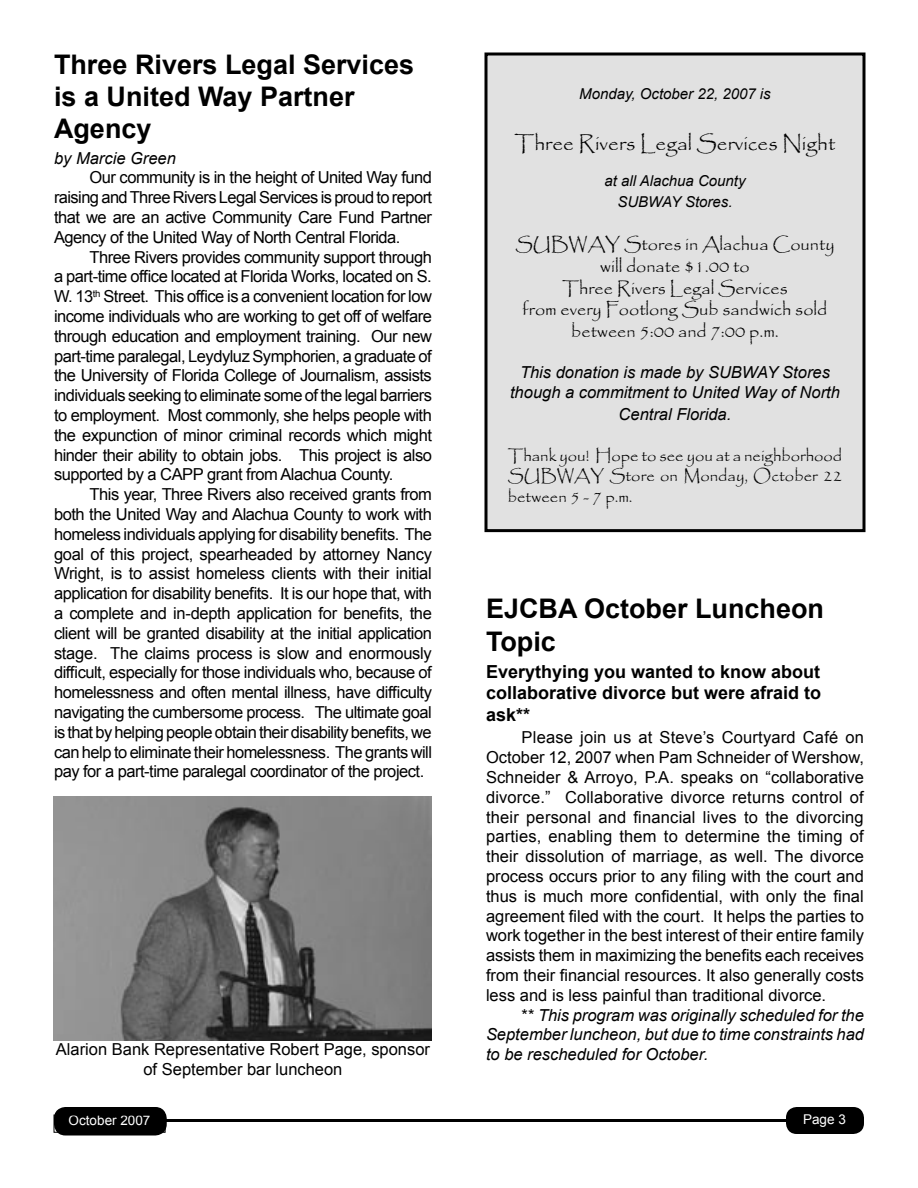
<style>
.page{position:relative;width:918px;height:1188px;background:#fff}
.page>*{position:absolute;margin:0;border:0;box-sizing:border-box;transform-origin:0 0}
.Subhead_1{font:700 27px/32.4px "Arial";color:#000}
.t1{font:21px "Papyrus";color:#000}
.t2{font:18px/21.6px "Papyrus";color:#000;text-align:center}
.Subhead_2{font:700 18px/21.6px "Arial";color:#000;text-align:justify}
.Body_text{font:16.5px/19.8px "Arial";letter-spacing:-.03em;color:#000;text-align:justify}
.Body_text-2{font:italic 16.5px/19.8px "Arial";color:#000;text-align:center}
.t3{font:16.5px/19.8px "Papyrus";color:#000}
.Body_text-3{font:16.5px "Arial";color:#000}
.by_line{font:italic 16.5px "Arial";color:#000}
.t4{font:italic 15px "Arial";color:#000}
.t5{font:13.5px "Arial";color:#fff}
.s1{font-style:normal}
</style>
<div class="page">
<div style="left:53px;top:1107px;width:114px;height:28px;background:#000"></div>
<div style="left:786px;top:1107px;width:78px;height:27px;background:#000"></div>
<hr style="left:81px;top:1119px;width:736px;height:3px;background:#000">
<div style="left:54px;top:1115px;width:111px;height:17px;border:1px solid #000"></div>
<div style="left:486px;top:54px;width:378px;height:477px;background:#e1e1e1"></div>
<div style="left:484px;top:52px;width:382px;height:480px;border:3px solid #000"></div>
<img style="left:54px;top:796px;width:378px;height:244px">
<p class="Subhead_1" style="left:54px;top:49px;width:362px">Three Rivers Legal Services is a United Way Partner<br>Agency</p>
<p class="by_line" style="left:54px;top:147px;width:123px">by Marcie Green</p>
<p class="Body_text" style="left:54px;top:168px;width:380px;text-indent:36px">Our community is in the height of United Way fund raising and Three Rivers Legal Services is proud to report that we are an active Community Care Fund Partner Agency of the United Way of North Central Florida.</p>
<p class="Body_text" style="left:54px;top:247px;width:380px;text-indent:36px">Three Rivers provides community support through a part-time office located at Florida Works, located on S.<br>W. 13<sup>th</sup> Street. This office is a convenient location for low income individuals who are working to get off of welfare through education and employment training. Our new part-time paralegal, Leydyluz Symphorien, a graduate of the University of Florida College of Journalism, assists individuals seeking to eliminate some of the legal barriers to employment. Most commonly, she helps people with the expunction of minor criminal records which might hinder their ability to obtain jobs. This project is also supported by a CAPP grant from Alachua County.</p>
<p class="Body_text" style="left:54px;top:485px;width:380px;text-indent:36px">This year, Three Rivers also received grants from both the United Way and Alachua County to work with homeless individuals applying for disability benefits. The goal of this project, spearheaded by attorney Nancy Wright, is to assist homeless clients with their initial application for disability benefits. It is our hope that, with a complete and in-depth application for benefits, the client will be granted disability at the initial application stage. The claims process is slow and enormously difficult, especially for those individuals who, because of homelessness and often mental illness, have difficulty navigating the cumbersome process. The ultimate goal is that by helping people obtain their disability benefits, we can help to eliminate their homelessness. The grants will pay for a part-time paralegal coordinator of the project.</p>
<p class="t4" style="left:579px;top:84px;width:193px">Monday, October 22, 2007 is</p>
<p class="t1" style="left:515px;top:130px;width:322px">Three Rivers Legal Services Night</p>
<p class="t4" style="left:604px;top:171px;width:143px">at all Alachua County</p>
<p class="t4" style="left:617px;top:192px;width:117px">SUBWAY Stores.</p>
<p class="t2" style="left:515px;top:233px;width:321px">SUBWAY Stores in Alachua County</p>
<p class="t2" style="left:600px;top:255px;width:151px">will donate $1.00 to</p>
<p class="t2" style="left:562px;top:277px;width:227px">Three Rivers Legal Services</p>
<p class="t2" style="left:523px;top:298px;width:306px">from every Footlong Sub sandwich sold between 5:00 and 7:00 p.m.</p>
<p class="Body_text-2" style="left:510px;top:363px;width:331px">This donation is made by SUBWAY Stores though a commitment to United Way of North</p>
<p class="Body_text-2" style="left:619px;top:404px;width:114px">Central Florida.</p>
<p class="t3" style="left:508px;top:445px;width:336px">Thank you! Hope to see you at a neighborhood<br>SUBWAY Store on Monday, October 22</p>
<p class="t3" style="left:508px;top:487px;width:126px">between 5 - 7 p.m.</p>
<p class="Subhead_1" style="left:486px;top:594px;width:340px">EJCBA October Luncheon<br>Topic</p>
<p class="Subhead_2" style="left:486px;top:661px;width:337px">Everythying you wanted to know about collaborative divorce but were afraid to ask**</p>
<p class="Body_text" style="left:486px;top:728px;width:380px;text-indent:36px">Please join us at Steve’s Courtyard Café on October 12, 2007 when Pam Schneider of Wershow, Schneider &amp; Arroyo, P.A. speaks on “collaborative divorce.” Collaborative divorce returns control of their personal and financial lives to the divorcing parties, enabling them to determine the timing of their dissolution of marriage, as well. The divorce process occurs prior to any filing with the court and thus is much more confidential, with only the final agreement filed with the court. It helps the parties to work together in the best interest of their entire family assists them in maximizing the benefits each receives from their financial resources. It also generally costs less and is less painful than traditional divorce.</p>
<p class="Body_text-2" style="left:486px;top:1005px;width:380px;text-align:right"><span class="s1">**</span> This program was originally scheduled for the<br>September luncheon, but due to time constraints had</p>
<p class="Body_text-3" style="left:56px;top:1039px;width:376px">Alarion Bank Representative Robert Page, sponsor</p>
<p class="Body_text-2" style="left:486px;top:1045px;width:224px">to be rescheduled for October.</p>
<p class="Body_text-3" style="left:143px;top:1058px;width:201px">of September bar luncheon</p>
<p class="t5" style="left:69px;top:1111px;width:83px">October 2007</p>
<p class="t5" style="left:803px;top:1111px;width:44px">Page 3</p>
</div>
